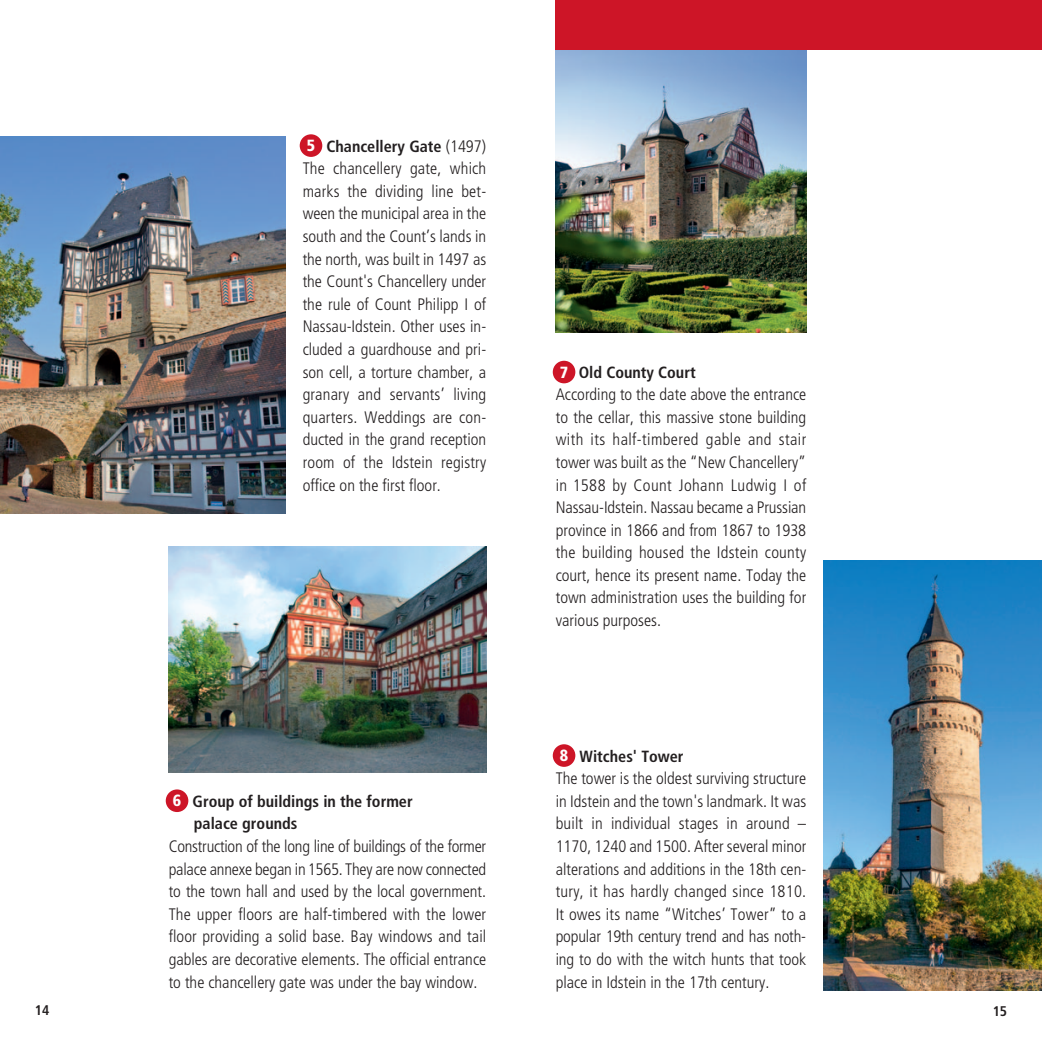
<style>
.page{position:relative;width:1042px;height:1042px;background:#fff}
.page>*{position:absolute;margin:0;border:0;box-sizing:border-box;transform-origin:0 0}
.t1{font:300 condensed 16.62px/22.6px "Frutiger LT Std";color:#231f20;text-align:justify}
.t2{font:700 condensed 16.1px/22.6px "Frutiger LT Std";color:#231f20}
.t3{font:900 condensed 16.1px "Frutiger LT Std";color:#fff}
.t4{font:700 condensed 14px "Frutiger LT Std";color:#231f20}
.s1{font-weight:300;font-size:16.62px}
</style>
<div class="page">
<img style="left:0;top:137px;width:285px;height:376px">
<img style="left:169px;top:547px;width:317px;height:226px">
<div style="left:300px;top:134px;width:22px;height:23px;background:#cd1527;border-radius:50%"></div>
<div style="left:166px;top:789px;width:22px;height:23px;background:#cd1527;border-radius:50%"></div>
<div style="left:553px;top:361px;width:22px;height:22px;background:#cd1527;border-radius:50%"></div>
<img style="left:556px;top:50px;width:250px;height:282px">
<div style="left:553px;top:744px;width:22px;height:23px;background:#cd1527;border-radius:50%"></div>
<img style="left:823px;top:561px;width:219px;height:429px">
<div style="left:556px;top:0;width:486px;height:50px;background:#cd1527"></div>
<p class="t2" style="left:326px;top:136px;width:161px">Chancellery Gate <span class="s1">(1497)</span></p>
<p class="t1" style="left:303px;top:159px;width:185px">The chancellery gate, which marks the dividing line bet&shy;ween the municipal area in the south and the Count’s lands in the north, was built in 1497 as the Count's Chancellery under the rule of Count Philipp I of Nassau-Idstein. Other uses in&shy;cluded a guardhouse and pri&shy;son cell, a torture chamber, a granary and servants’ living quarters. Weddings are con&shy;ducted in the grand reception room of the Idstein registry office on the first floor.</p>
<p class="t3" style="left:307px;top:136px;width:10px">5</p>
<p class="t2" style="left:193px;top:791px;width:222px">Group of buildings in the former palace grounds</p>
<p class="t1" style="left:169px;top:836px;width:319px">Construction of the long line of buildings of the former palace annexe began in 1565. They are now connected to the town hall and used by the local government.<br>The upper floors are half-timbered with the lower floor providing a solid base. Bay windows and tail gables are decorative elements. The official entrance to the chancellery gate was under the bay window.</p>
<p class="t3" style="left:173px;top:791px;width:10px">6</p>
<p class="t2" style="left:579px;top:362px;width:118px">Old County Court</p>
<p class="t1" style="left:556px;top:384px;width:252px">According to the date above the entrance to the cellar, this massive stone building with its half-timbered gable and stair tower was built as the “New Chancellery” in 1588 by Count Johann Ludwig I of Nassau-Idstein. Nassau became a Prussian province in 1866 and from 1867 to 1938 the building housed the Idstein county court, hence its present name. Today the town administration uses the building for various purposes.</p>
<p class="t3" style="left:560px;top:363px;width:10px">7</p>
<p class="t2" style="left:579px;top:746px;width:106px">Witches' Tower</p>
<p class="t1" style="left:556px;top:768px;width:252px">The tower is the oldest surviving structure in Idstein and the town's landmark. It was built in individual stages in around – 1170, 1240 and 1500. After several minor alterations and additions in the 18th cen&shy;tury, it has hardly changed since 1810.<br>It owes its name “Witches’ Tower” to a popular 19th century trend and has noth - ing to do with the witch hunts that took place in Idstein in the 17th century.</p>
<p class="t3" style="left:560px;top:746px;width:10px">8</p>
<p class="t4" style="left:35px;top:1005px;width:16px">14</p>
<p class="t4" style="left:992px;top:1005px;width:16px">15</p>
</div>
